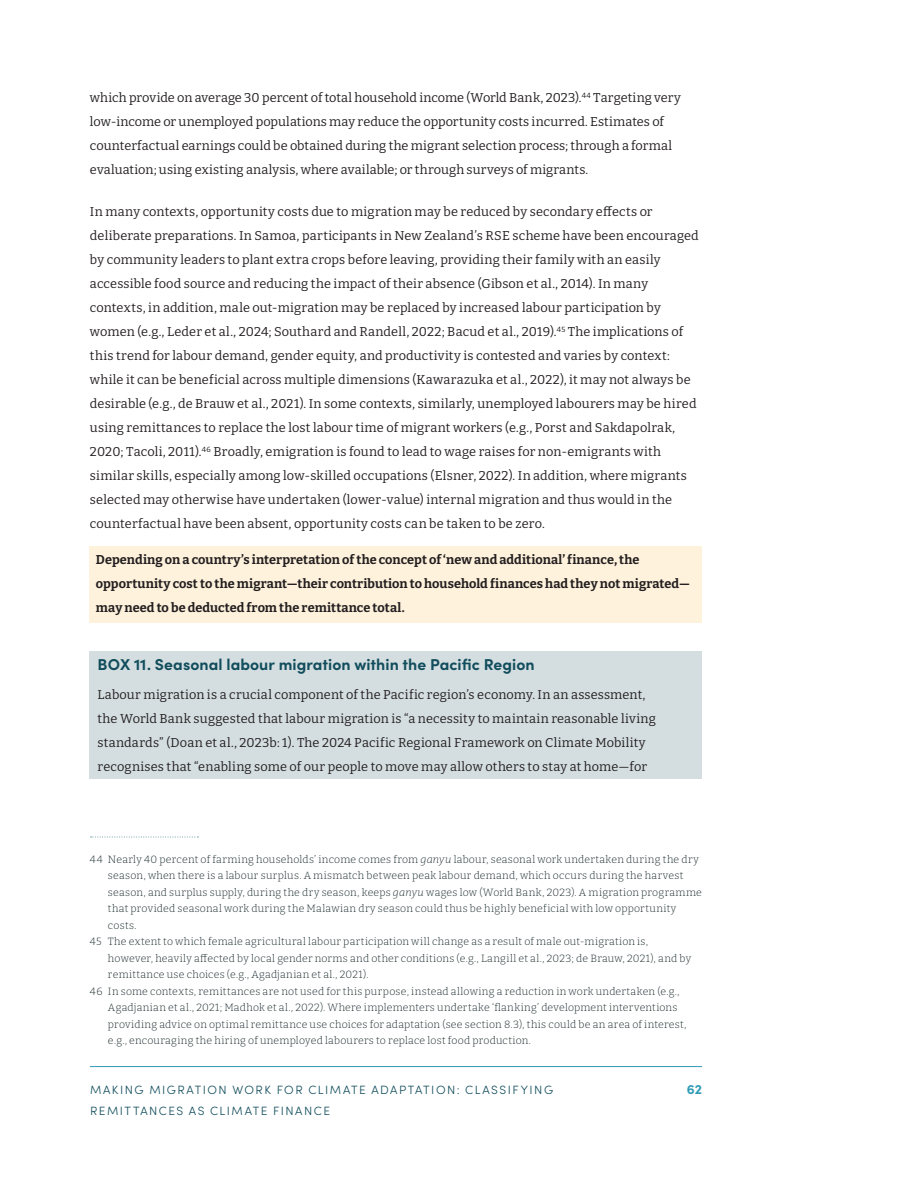
<style>
.page{position:relative;width:918px;height:1188px;background:#fff}
.page>*{position:absolute;margin:0;border:0;box-sizing:border-box;transform-origin:0 0}
._01_Box_heading{font:700 15.75px "Sofia Pro";letter-spacing:.005em;color:#114d5c}
.t1{font:700 13.5px "Sofia Pro";color:#2f9ab6}
._01_Body_text{font:12.75px/24px "Bitter";letter-spacing:.01em;color:#231f20}
._01_Body_text-2{font:700 12.75px/24px "Bitter";color:#231f20}
.t2{font:300 12px/21px "Sofia Pro";letter-spacing:.125em;color:#114d5c}
._01_Footnote_text{font:300 10.5px/16.5px "Bitter";letter-spacing:.02em;color:#162628}
.s1{font-style:italic}
</style>
<div class="page">
<hr style="left:90px;top:1066px;width:612px;height:1px;background:#2f9ab6">
<div style="left:90px;top:546px;width:612px;height:76px;background:#fef2dc"></div>
<div style="left:90px;top:651px;width:612px;height:128px;background:#d4dde0"></div>
<svg style="left:91px;top:836px;width:107px;height:2px"></svg>
<p class="_01_Body_text" style="left:90px;top:85px;width:592px">which provide on average 30 percent of total household income (World Bank, 2023).<sup>44</sup> Targeting very low-income or unemployed populations may reduce the opportunity costs incurred. Estimates of counterfactual earnings could be obtained during the migrant selection process; through a formal evaluation; using existing analysis, where available; or through surveys of migrants.</p>
<p class="_01_Body_text" style="left:90px;top:199px;width:610px">In many contexts, opportunity costs due to migration may be reduced by secondary effects or deliberate preparations. In Samoa, participants in New Zealand’s RSE scheme have been encouraged by community leaders to plant extra crops before leaving, providing their family with an easily accessible food source and reducing the impact of their absence (Gibson et al., 2014). In many contexts, in addition, male out-migration may be replaced by increased labour participation by women (e.g., Leder et al., 2024; Southard and Randell, 2022; Bacud et al., 2019).<sup>45</sup> The implications of this trend for labour demand, gender equity, and productivity is contested and varies by context: while it can be beneficial across multiple dimensions (Kawarazuka et al., 2022), it may not always be desirable (e.g., de Brauw et al., 2021). In some contexts, similarly, unemployed labourers may be hired using remittances to replace the lost labour time of migrant workers (e.g., Porst and Sakdapolrak, 2020; Tacoli, 2011).<sup>46</sup> Broadly, emigration is found to lead to wage raises for non-emigrants with similar skills, especially among low-skilled occupations (Elsner, 2022). In addition, where migrants selected may otherwise have undertaken (lower-value) internal migration and thus would in the counterfactual have been absent, opportunity costs can be taken to be zero.</p>
<p class="_01_Body_text-2" style="left:96px;top:547px;width:595px">Depending on a country’s interpretation of the concept of ‘new and additional’ finance, the opportunity cost to the migrant—their contribution to household finances had they not migrated— may need to be deducted from the remittance total.</p>
<p class="_01_Box_heading" style="left:98px;top:652px;width:439px">BOX 11. Seasonal labour migration within the Pacific Region</p>
<p class="_01_Body_text" style="left:97px;top:682px;width:560px">Labour migration is a crucial component of the Pacific region’s economy. In an assessment, the World Bank suggested that labour migration is “a necessity to maintain reasonable living standards” (Doan et al., 2023b: 1). The 2024 Pacific Regional Framework on Climate Mobility recognises that “enabling some of our people to move may allow others to stay at home—for</p>
<p class="_01_Footnote_text" style="left:108px;top:850px;width:596px;text-indent:-18px">44 Nearly 40 percent of farming households’ income comes from <span class="s1">ganyu</span> labour, seasonal work undertaken during the dry season, when there is a labour surplus. A mismatch between peak labour demand, which occurs during the harvest season, and surplus supply, during the dry season, keeps <span class="s1">ganyu</span> wages low (World Bank, 2023). A migration programme that provided seasonal work during the Malawian dry season could thus be highly beneficial with low opportunity costs.</p>
<p class="_01_Footnote_text" style="left:108px;top:933px;width:585px;text-indent:-18px">45 The extent to which female agricultural labour participation will change as a result of male out-migration is, however, heavily affected by local gender norms and other conditions (e.g., Langill et al., 2023; de Brauw, 2021), and by remittance use choices (e.g., Agadjanian et al., 2021).</p>
<p class="_01_Footnote_text" style="left:108px;top:982px;width:580px;text-indent:-18px">46 In some contexts, remittances are not used for this purpose, instead allowing a reduction in work undertaken (e.g., Agadjanian et al., 2021; Madhok et al., 2022). Where implementers undertake ‘flanking’ development interventions providing advice on optimal remittance use choices for adaptation (see section 8.3), this could be an area of interest, e.g., encouraging the hiring of unemployed labourers to replace lost food production.</p>
<p class="t2" style="left:90px;top:1079px;width:465px">MAKING MIGRATION WORK FOR CLIMATE ADAPTATION: CLASSIFYING<br>REMITTANCES AS CLIMATE FINANCE</p>
<p class="t1" style="left:687px;top:1079px;width:17px">62</p>
</div>
